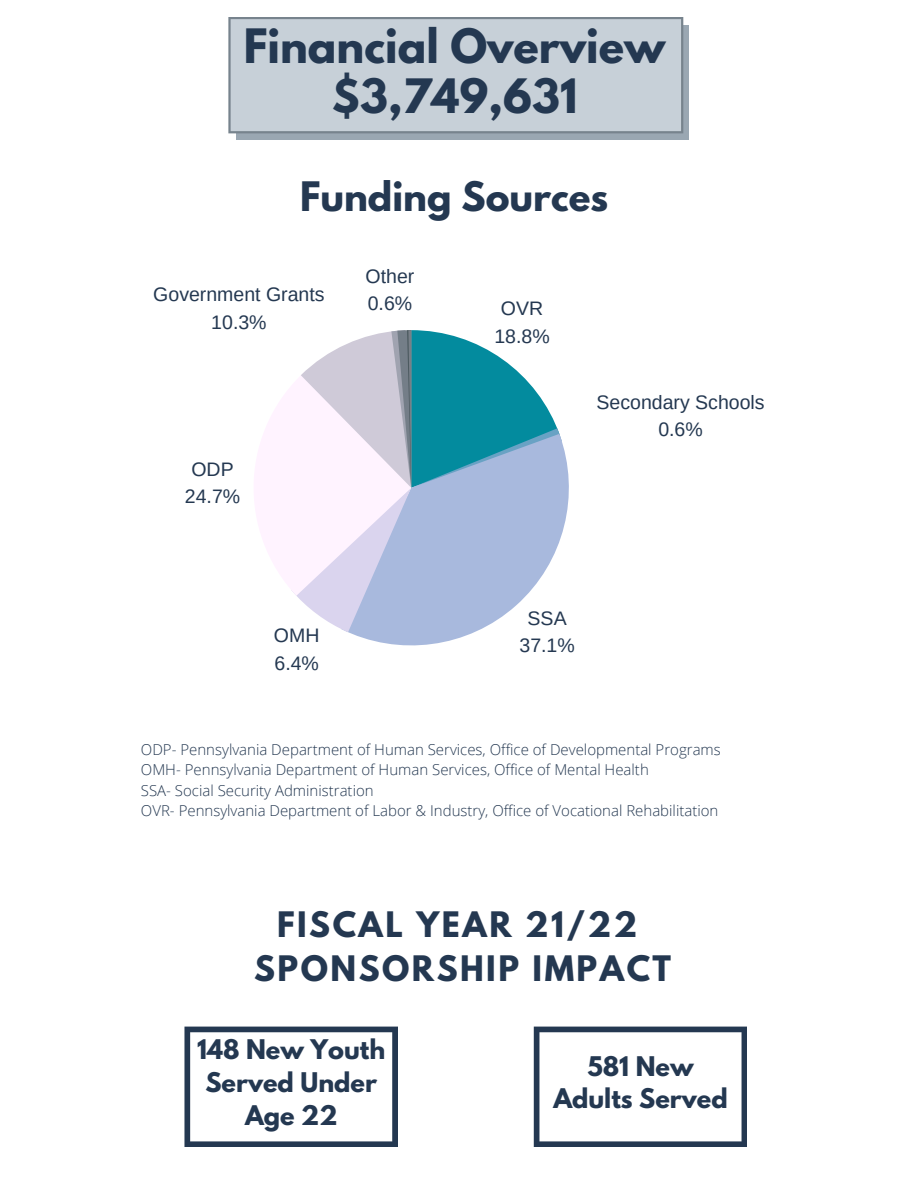
<style>
.page{position:relative;width:918px;height:1188px;background:#fff}
.page>*{position:absolute;margin:0;border:0;box-sizing:border-box;transform-origin:0 0}
.t1{font:700 42px "League Spartan";color:#243851}
.t2{font:700 36px "League Spartan";color:#243851}
.t3{font:700 31.2px "League Spartan";letter-spacing:.08em;color:#243851}
.t4{font:700 24px/32.7px "League Spartan";color:#243851;text-align:center}
.t5{font:19.5px "Arimo";color:#243851}
.t6{font:300 15px "Open Sans";color:#243851}
</style>
<div class="page">
<svg style="left:348px;top:442px;width:221px;height:203px"></svg>
<svg style="left:254px;top:330px;width:308px;height:302px"></svg>
<svg style="left:184px;top:1027px;width:214px;height:120px"></svg>
<svg style="left:534px;top:1027px;width:213px;height:120px"></svg>
<div style="left:237px;top:25px;width:452px;height:114px;background:linear-gradient(to right,#95a2ad,#95a2ad)"></div>
<svg style="left:228px;top:17px;width:455px;height:116px;background:#c3ccd4"></svg>
<p class="t1" style="left:244px;top:26px;width:424px">Financial Overview</p>
<p class="t1" style="left:332px;top:76px;width:247px">$3,749,631</p>
<p class="t2" style="left:300px;top:179px;width:310px">Funding Sources</p>
<p class="t5" style="left:153px;top:284px;width:173px">Government Grants</p>
<p class="t5" style="left:211px;top:311px;width:57px">10.3%</p>
<p class="t5" style="left:366px;top:265px;width:50px">Other</p>
<p class="t5" style="left:368px;top:292px;width:46px">0.6%</p>
<p class="t5" style="left:191px;top:458px;width:44px">ODP</p>
<p class="t5" style="left:185px;top:486px;width:57px">24.7%</p>
<p class="t5" style="left:274px;top:625px;width:47px">OMH</p>
<p class="t5" style="left:275px;top:652px;width:46px">6.4%</p>
<p class="t5" style="left:501px;top:298px;width:44px">OVR</p>
<p class="t5" style="left:494px;top:325px;width:57px">18.8%</p>
<p class="t5" style="left:597px;top:391px;width:170px">Secondary Schools</p>
<p class="t5" style="left:658px;top:418px;width:46px">0.6%</p>
<p class="t5" style="left:528px;top:607px;width:41px">SSA</p>
<p class="t5" style="left:520px;top:635px;width:57px">37.1%</p>
<p class="t6" style="left:141px;top:739px;width:581px">ODP- Pennsylvania Department of Human Services, Office of Developmental Programs</p>
<p class="t6" style="left:141px;top:759px;width:509px">OMH- Pennsylvania Department of Human Services, Office of Mental Health</p>
<p class="t6" style="left:141px;top:780px;width:234px">SSA- Social Security Administration</p>
<p class="t6" style="left:141px;top:800px;width:579px">OVR- Pennsylvania Department of Labor &amp; Industry, Office of Vocational Rehabilitation</p>
<p class="t3" style="left:277px;top:909px;width:362px">FISCAL YEAR 21/22</p>
<p class="t3" style="left:254px;top:953px;width:419px">SPONSORSHIP IMPACT</p>
<p class="t4" style="left:197px;top:1036px;width:190px">148 New Youth<br>Served Under<br>Age 22</p>
<p class="t4" style="left:553px;top:1053px;width:176px">581 New<br>Adults Served</p>
</div>
